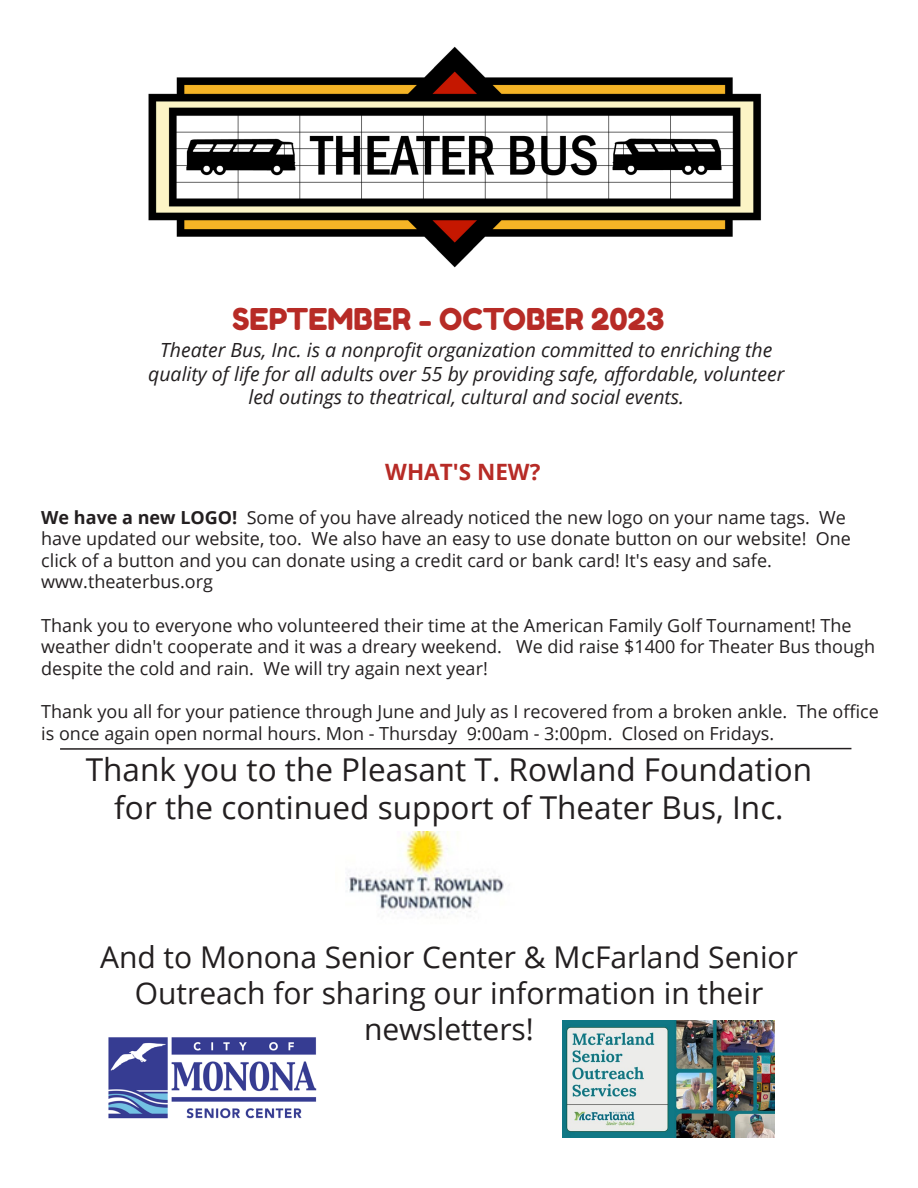
<style>
.page{position:relative;width:918px;height:1188px;background:#fff}
.page>*{position:absolute;margin:0;border:0;box-sizing:border-box;transform-origin:0 0}
.Calendar_Body_Text_8{font:31.5px/37.8px "Open Sans";color:#231f20;text-align:center}
.Calendar_Body_Text_8-2{font:30px/36px "Open Sans";color:#231f20;text-align:center}
.Month_Year_c8b2d6bf{font:30px "Fredoka One";color:#b72b26}
.Calendar_Body_Text_8-3{font:700 22.5px "Open Sans";color:#b72b26}
.Body_Text_Italic_5b2{font:italic 19.5px/23.4px "Open Sans";color:#231f20;text-align:center}
.Calendar_Body_Text_8-4{font:18px/21.6px "Open Sans";color:#231f20}
.s1{font-weight:700}
</style>
<div class="page">
<img style="left:148px;top:46px;width:614px;height:222px">
<img style="left:346px;top:831px;width:164px;height:87px">
<img style="left:108px;top:1037px;width:209px;height:82px">
<img style="left:563px;top:1021px;width:211px;height:117px">
<hr style="left:60px;top:748px;width:791px;height:2px;background:#231f20">
<p class="Month_Year_c8b2d6bf" style="left:232px;top:300px;width:434px">SEPTEMBER - OCTOBER 2023</p>
<p class="Body_Text_Italic_5b2" style="left:148px;top:338px;width:638px">Theater Bus, Inc. is a nonprofit organization committed to enriching the quality of life for all adults over 55 by providing safe, affordable, volunteer led outings to theatrical, cultural and social events.</p>
<p class="Calendar_Body_Text_8-3" style="left:385px;top:456px;width:157px">WHAT'S NEW?</p>
<p class="Calendar_Body_Text_8-4" style="left:41px;top:506px;width:811px"><span class="s1">We have a new LOGO!</span> Some of you have already noticed the new logo on your name tags. We have updated our website, too. We also have an easy to use donate button on our website! One click of a button and you can donate using a credit card or bank card! It's easy and safe. www.theaterbus.org</p>
<p class="Calendar_Body_Text_8-4" style="left:41px;top:614px;width:835px">Thank you to everyone who volunteered their time at the American Family Golf Tournament! The weather didn't cooperate and it was a dreary weekend. We did raise $1400 for Theater Bus though despite the cold and rain. We will try again next year!</p>
<p class="Calendar_Body_Text_8-4" style="left:41px;top:700px;width:839px">Thank you all for your patience through June and July as I recovered from a broken ankle. The office is once again open normal hours. Mon - Thursday 9:00am - 3:00pm. Closed on Fridays.</p>
<p class="Calendar_Body_Text_8" style="left:86px;top:750px;width:728px">Thank you to the Pleasant T. Rowland Foundation for the continued support of Theater Bus, Inc.</p>
<p class="Calendar_Body_Text_8-2" style="left:100px;top:939px;width:699px">And to Monona Senior Center &amp; McFarland Senior<br>Outreach for sharing our information in their newsletters!</p>
</div>
